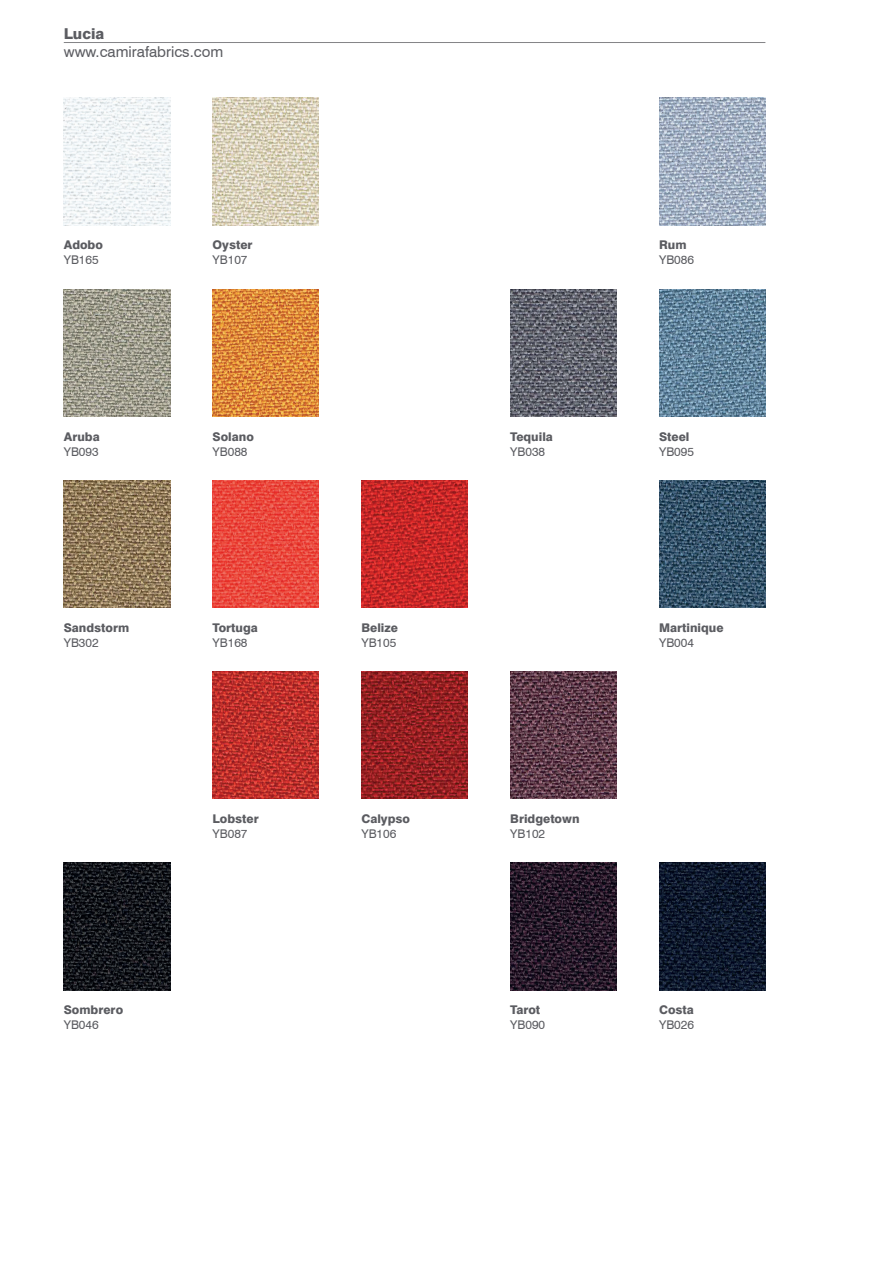
<style>
.page{position:relative;width:893px;height:1263px;background:#fff}
.page>*{position:absolute;margin:0;border:0;box-sizing:border-box;transform-origin:0 0}
.t1{font:15px "Swiss 721 BT";color:#5b5c61}
.t2{font:800 15px "Swiss 721 BT";color:#5b5c61}
.Swatch_Info_Nested{font:800 12px/15px "Swiss 721 BT";color:#5b5c61}
.Swatch_Info_Nested-2{font:12px/15px "Swiss 721 BT";color:#5b5c61}
.s1{font-weight:400}
.s2{font-weight:800}
</style>
<div class="page">
<hr style="left:64px;top:42px;width:701px;height:1px;background:#838386">
<img style="left:64px;top:98px;width:106px;height:127px">
<img style="left:213px;top:98px;width:106px;height:127px">
<img style="left:659px;top:98px;width:106px;height:127px">
<img style="left:64px;top:289px;width:106px;height:128px">
<img style="left:213px;top:289px;width:106px;height:128px">
<img style="left:510px;top:289px;width:107px;height:128px">
<img style="left:659px;top:289px;width:106px;height:128px">
<img style="left:64px;top:480px;width:106px;height:128px">
<img style="left:213px;top:480px;width:106px;height:128px">
<img style="left:361px;top:480px;width:107px;height:128px">
<img style="left:659px;top:480px;width:106px;height:128px">
<img style="left:213px;top:671px;width:106px;height:128px">
<img style="left:361px;top:671px;width:107px;height:128px">
<img style="left:510px;top:671px;width:107px;height:128px">
<img style="left:64px;top:862px;width:106px;height:128px">
<img style="left:510px;top:862px;width:107px;height:128px">
<img style="left:659px;top:862px;width:106px;height:128px">
<p class="t2" style="left:64px;top:25px;width:42px">Lucia</p>
<p class="t1" style="left:64px;top:42px;width:161px">www.camirafabrics.com</p>
<p class="Swatch_Info_Nested" style="left:64px;top:237px;width:41px">Adobo<br><span class="s1">YB165</span></p>
<p class="Swatch_Info_Nested" style="left:213px;top:237px;width:41px">Oyster<br><span class="s1">YB107</span></p>
<p class="Swatch_Info_Nested-2" style="left:659px;top:237px;width:36px"><span class="s2">Rum<br></span>YB086</p>
<p class="Swatch_Info_Nested" style="left:64px;top:429px;width:37px">Aruba<br><span class="s1">YB093</span></p>
<p class="Swatch_Info_Nested" style="left:213px;top:429px;width:43px">Solano<br><span class="s1">YB088</span></p>
<p class="Swatch_Info_Nested" style="left:510px;top:429px;width:44px">Tequila<br><span class="s1">YB038</span></p>
<p class="Swatch_Info_Nested" style="left:659px;top:429px;width:36px">Steel<br><span class="s1">YB095</span></p>
<p class="Swatch_Info_Nested" style="left:64px;top:620px;width:67px">Sandstorm<br><span class="s1">YB302</span></p>
<p class="Swatch_Info_Nested" style="left:213px;top:620px;width:47px">Tortuga<br><span class="s1">YB168</span></p>
<p class="Swatch_Info_Nested" style="left:361px;top:620px;width:38px">Belize<br><span class="s1">YB105</span></p>
<p class="Swatch_Info_Nested" style="left:659px;top:620px;width:66px">Martinique<br><span class="s1">YB004</span></p>
<p class="Swatch_Info_Nested" style="left:213px;top:811px;width:48px">Lobster<br><span class="s1">YB087</span></p>
<p class="Swatch_Info_Nested" style="left:361px;top:811px;width:50px">Calypso<br><span class="s1">YB106</span></p>
<p class="Swatch_Info_Nested" style="left:510px;top:811px;width:71px">Bridgetown<br><span class="s1">YB102</span></p>
<p class="Swatch_Info_Nested" style="left:64px;top:1002px;width:61px">Sombrero<br><span class="s1">YB046</span></p>
<p class="Swatch_Info_Nested" style="left:510px;top:1002px;width:36px">Tarot<br><span class="s1">YB090</span></p>
<p class="Swatch_Info_Nested" style="left:659px;top:1002px;width:36px">Costa<br><span class="s1">YB026</span></p>
</div>
